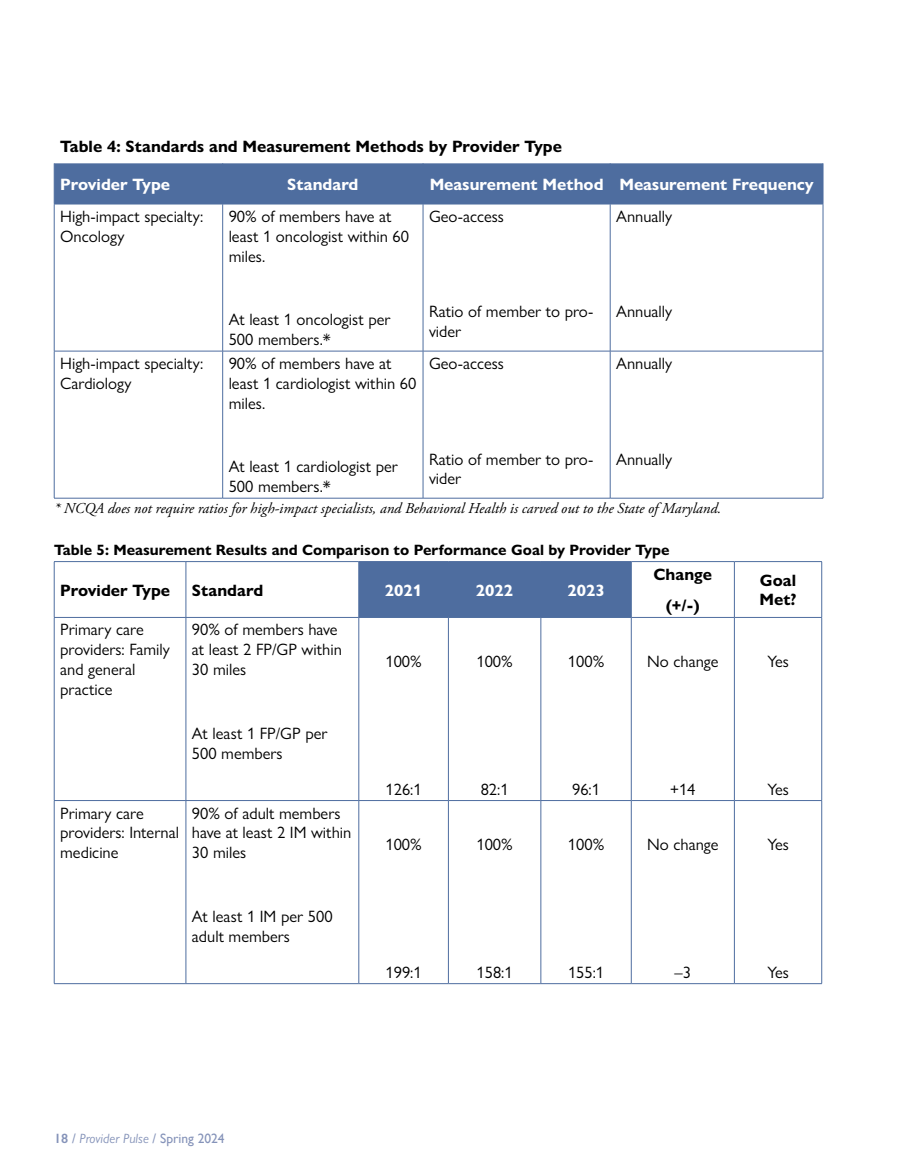
<style>
.page{position:relative;width:905px;height:1175px;background:#fff}
.page>*{position:absolute;margin:0;border:0;box-sizing:border-box;transform-origin:0 0}
.t1{font:16.5px/19.8px "Gill Sans Nova";color:#000}
.t2{font:700 16.5px/31.8px "Gill Sans Nova";color:#000;text-align:center}
.t3{font:700 16.5px "Gill Sans Nova";color:#fff}
.t4{font:italic 15px "Adobe Garamond Pro";color:#000}
.t5{font:700 15px "Gill Sans Nova";color:#000}
.t6{font:italic 13.5px "Gill Sans Nova";color:#8593b9}
.s1{font-family:"Gill Sans";font-weight:600;font-style:normal}
.s2{font-family:"Gill Sans";font-style:normal}
</style>
<div class="page">
<div style="left:55px;top:163px;width:767px;height:41px;background:#4e6d9f"></div>
<hr style="left:54px;top:163px;width:1px;height:41px;background:#4e6d9f">
<hr style="left:222px;top:163px;width:1px;height:41px;background:#4e6d9f">
<hr style="left:423px;top:163px;width:1px;height:41px;background:#4e6d9f">
<hr style="left:610px;top:163px;width:1px;height:41px;background:#4e6d9f">
<hr style="left:822px;top:163px;width:1px;height:41px;background:#4e6d9f">
<hr style="left:54px;top:204px;width:169px;height:1px;background:#4e6d9f">
<hr style="left:54px;top:204px;width:1px;height:147px;background:#4e6d9f">
<hr style="left:223px;top:204px;width:200px;height:1px;background:#4e6d9f">
<hr style="left:222px;top:204px;width:1px;height:147px;background:#4e6d9f">
<hr style="left:423px;top:204px;width:187px;height:1px;background:#4e6d9f">
<hr style="left:423px;top:204px;width:1px;height:147px;background:#4e6d9f">
<hr style="left:610px;top:204px;width:213px;height:1px;background:#4e6d9f">
<hr style="left:610px;top:204px;width:1px;height:147px;background:#4e6d9f">
<hr style="left:822px;top:204px;width:1px;height:147px;background:#4e6d9f">
<hr style="left:54px;top:351px;width:169px;height:1px;background:#4e6d9f">
<hr style="left:54px;top:351px;width:1px;height:147px;background:#4e6d9f">
<hr style="left:223px;top:351px;width:200px;height:1px;background:#4e6d9f">
<hr style="left:222px;top:351px;width:1px;height:147px;background:#4e6d9f">
<hr style="left:423px;top:351px;width:187px;height:1px;background:#4e6d9f">
<hr style="left:423px;top:351px;width:1px;height:147px;background:#4e6d9f">
<hr style="left:610px;top:351px;width:213px;height:1px;background:#4e6d9f">
<hr style="left:610px;top:351px;width:1px;height:147px;background:#4e6d9f">
<hr style="left:822px;top:351px;width:1px;height:147px;background:#4e6d9f">
<hr style="left:54px;top:498px;width:169px;height:1px;background:#4e6d9f">
<hr style="left:223px;top:498px;width:200px;height:1px;background:#4e6d9f">
<hr style="left:423px;top:498px;width:187px;height:1px;background:#4e6d9f">
<hr style="left:610px;top:498px;width:213px;height:1px;background:#4e6d9f">
<div style="left:359px;top:562px;width:272px;height:55px;background:#4e6d9f"></div>
<hr style="left:54px;top:561px;width:132px;height:1px;background:#4e6d9f">
<hr style="left:54px;top:562px;width:1px;height:55px;background:#4e6d9f">
<hr style="left:186px;top:561px;width:173px;height:1px;background:#4e6d9f">
<hr style="left:186px;top:562px;width:1px;height:55px;background:#4e6d9f">
<hr style="left:359px;top:561px;width:89px;height:1px;background:#4e6d9f">
<hr style="left:358px;top:562px;width:1px;height:55px;background:#4e6d9f">
<hr style="left:448px;top:561px;width:93px;height:1px;background:#4e6d9f">
<hr style="left:448px;top:562px;width:1px;height:55px;background:#4e6d9f">
<hr style="left:541px;top:561px;width:90px;height:1px;background:#4e6d9f">
<hr style="left:540px;top:562px;width:1px;height:55px;background:#4e6d9f">
<hr style="left:631px;top:561px;width:103px;height:1px;background:#4e6d9f">
<hr style="left:631px;top:562px;width:1px;height:55px;background:#4e6d9f">
<hr style="left:734px;top:561px;width:87px;height:1px;background:#4e6d9f">
<hr style="left:734px;top:562px;width:1px;height:55px;background:#4e6d9f">
<hr style="left:821px;top:562px;width:1px;height:55px;background:#4e6d9f">
<hr style="left:54px;top:617px;width:132px;height:1px;background:#4e6d9f">
<hr style="left:54px;top:617px;width:1px;height:183px;background:#4e6d9f">
<hr style="left:186px;top:617px;width:173px;height:1px;background:#4e6d9f">
<hr style="left:186px;top:617px;width:1px;height:183px;background:#4e6d9f">
<hr style="left:359px;top:617px;width:89px;height:1px;background:#4e6d9f">
<hr style="left:358px;top:617px;width:1px;height:183px;background:#4e6d9f">
<hr style="left:448px;top:617px;width:93px;height:1px;background:#4e6d9f">
<hr style="left:448px;top:617px;width:1px;height:183px;background:#4e6d9f">
<hr style="left:541px;top:617px;width:90px;height:1px;background:#4e6d9f">
<hr style="left:540px;top:617px;width:1px;height:183px;background:#4e6d9f">
<hr style="left:631px;top:617px;width:103px;height:1px;background:#4e6d9f">
<hr style="left:631px;top:617px;width:1px;height:183px;background:#4e6d9f">
<hr style="left:734px;top:617px;width:87px;height:1px;background:#4e6d9f">
<hr style="left:734px;top:617px;width:1px;height:183px;background:#4e6d9f">
<hr style="left:821px;top:617px;width:1px;height:183px;background:#4e6d9f">
<hr style="left:54px;top:800px;width:132px;height:1px;background:#4e6d9f">
<hr style="left:54px;top:800px;width:1px;height:183px;background:#4e6d9f">
<hr style="left:186px;top:800px;width:173px;height:1px;background:#4e6d9f">
<hr style="left:186px;top:800px;width:1px;height:183px;background:#4e6d9f">
<hr style="left:359px;top:800px;width:89px;height:1px;background:#4e6d9f">
<hr style="left:358px;top:800px;width:1px;height:183px;background:#4e6d9f">
<hr style="left:448px;top:800px;width:93px;height:1px;background:#4e6d9f">
<hr style="left:448px;top:800px;width:1px;height:183px;background:#4e6d9f">
<hr style="left:541px;top:800px;width:90px;height:1px;background:#4e6d9f">
<hr style="left:540px;top:800px;width:1px;height:183px;background:#4e6d9f">
<hr style="left:631px;top:800px;width:103px;height:1px;background:#4e6d9f">
<hr style="left:631px;top:800px;width:1px;height:183px;background:#4e6d9f">
<hr style="left:734px;top:800px;width:87px;height:1px;background:#4e6d9f">
<hr style="left:734px;top:800px;width:1px;height:183px;background:#4e6d9f">
<hr style="left:821px;top:800px;width:1px;height:183px;background:#4e6d9f">
<hr style="left:54px;top:983px;width:132px;height:1px;background:#4e6d9f">
<hr style="left:186px;top:983px;width:173px;height:1px;background:#4e6d9f">
<hr style="left:359px;top:983px;width:89px;height:1px;background:#4e6d9f">
<hr style="left:448px;top:983px;width:93px;height:1px;background:#4e6d9f">
<hr style="left:541px;top:983px;width:90px;height:1px;background:#4e6d9f">
<hr style="left:631px;top:983px;width:103px;height:1px;background:#4e6d9f">
<hr style="left:734px;top:983px;width:87px;height:1px;background:#4e6d9f">
<p class="t2" style="left:60px;top:130px;width:503px">Table 4: Standards and Measurement Methods by Provider Type</p>
<p class="t3" style="left:60px;top:174px;width:111px">Provider Type</p>
<p class="t3" style="left:287px;top:174px;width:73px">Standard</p>
<p class="t3" style="left:429px;top:174px;width:385px">Measurement Method Measurement Frequency</p>
<p class="t1" style="left:60px;top:206px;width:145px">High-impact specialty:<br>Oncology</p>
<p class="t1" style="left:229px;top:206px;width:182px">90% of members have at least 1 oncologist within 60 miles.</p>
<p class="t1" style="left:429px;top:206px;width:76px">Geo-access</p>
<p class="t1" style="left:616px;top:206px;width:58px">Annually</p>
<p class="t1" style="left:229px;top:309px;width:163px">At least 1 oncologist per<br>500 members.*</p>
<p class="t1" style="left:60px;top:353px;width:145px">High-impact specialty:<br>Cardiology</p>
<p class="t1" style="left:229px;top:353px;width:189px">90% of members have at least 1 cardiologist within 60 miles.</p>
<p class="t1" style="left:429px;top:302px;width:166px">Ratio of member to pro&shy;vider</p>
<p class="t1" style="left:429px;top:353px;width:76px">Geo-access</p>
<p class="t1" style="left:616px;top:302px;width:58px">Annually</p>
<p class="t1" style="left:616px;top:353px;width:58px">Annually</p>
<p class="t1" style="left:429px;top:449px;width:166px">Ratio of member to pro&shy;vider</p>
<p class="t1" style="left:616px;top:449px;width:58px">Annually</p>
<p class="t4" style="left:54px;top:499px;width:668px">* NCQA does not require ratios for high-impact specialists, and Behavioral Health is carved out to the State of Maryland.</p>
<p class="t5" style="left:54px;top:541px;width:617px">Table 5: Measurement Results and Comparison to Performance Goal by Provider Type</p>
<p class="t2" style="left:60px;top:574px;width:111px">Provider Type</p>
<p class="t2" style="left:192px;top:574px;width:73px">Standard</p>
<p class="t3" style="left:385px;top:579px;width:39px">2021</p>
<p class="t3" style="left:476px;top:579px;width:39px">2022</p>
<p class="t3" style="left:567px;top:579px;width:39px">2023</p>
<p class="t1" style="left:229px;top:457px;width:171px">At least 1 cardiologist per<br>500 members.*</p>
<p class="t2" style="left:653px;top:558px;width:60px">Change (+/-)</p>
<p class="t2" style="left:759px;top:570px;width:39px;line-height:19.8px;text-align:left">Goal<br>Met?</p>
<p class="t1" style="left:60px;top:620px;width:111px">Primary care providers: Family and general practice</p>
<p class="t1" style="left:192px;top:620px;width:151px">90% of members have at least 2 FP/GP within<br>30 miles</p>
<p class="t1" style="left:192px;top:723px;width:137px">At least 1 FP/GP per<br>500 members</p>
<p class="t1" style="left:60px;top:803px;width:120px">Primary care providers: Internal medicine</p>
<p class="t1" style="left:192px;top:803px;width:161px">90% of adult members have at least 2 IM within<br>30 miles</p>
<p class="t1" style="left:192px;top:906px;width:142px">At least 1 IM per 500 adult members</p>
<p class="t1" style="left:385px;top:651px;width:38px">100%</p>
<p class="t1" style="left:385px;top:779px;width:38px">126:1</p>
<p class="t1" style="left:385px;top:834px;width:38px">100%</p>
<p class="t1" style="left:385px;top:962px;width:38px">199:1</p>
<p class="t1" style="left:476px;top:651px;width:38px">100%</p>
<p class="t1" style="left:480px;top:779px;width:29px">82:1</p>
<p class="t1" style="left:476px;top:834px;width:38px">100%</p>
<p class="t1" style="left:476px;top:962px;width:38px">158:1</p>
<p class="t1" style="left:568px;top:651px;width:38px">100%</p>
<p class="t1" style="left:647px;top:651px;width:73px">No change</p>
<p class="t1" style="left:767px;top:651px;width:23px">Yes</p>
<p class="t1" style="left:572px;top:779px;width:29px">96:1</p>
<p class="t1" style="left:670px;top:779px;width:27px">+14</p>
<p class="t1" style="left:767px;top:779px;width:23px">Yes</p>
<p class="t1" style="left:568px;top:834px;width:38px">100%</p>
<p class="t1" style="left:647px;top:834px;width:73px">No change</p>
<p class="t1" style="left:767px;top:834px;width:23px">Yes</p>
<p class="t1" style="left:568px;top:962px;width:38px">155:1</p>
<p class="t1" style="left:674px;top:962px;width:18px">–3</p>
<p class="t1" style="left:767px;top:962px;width:23px">Yes</p>
<p class="t6" style="left:54px;top:1130px;width:172px"><span class="s1">18</span> <span class="s2">/</span> Provider Pulse <span class="s2">/ Spring 2024</span></p>
</div>
